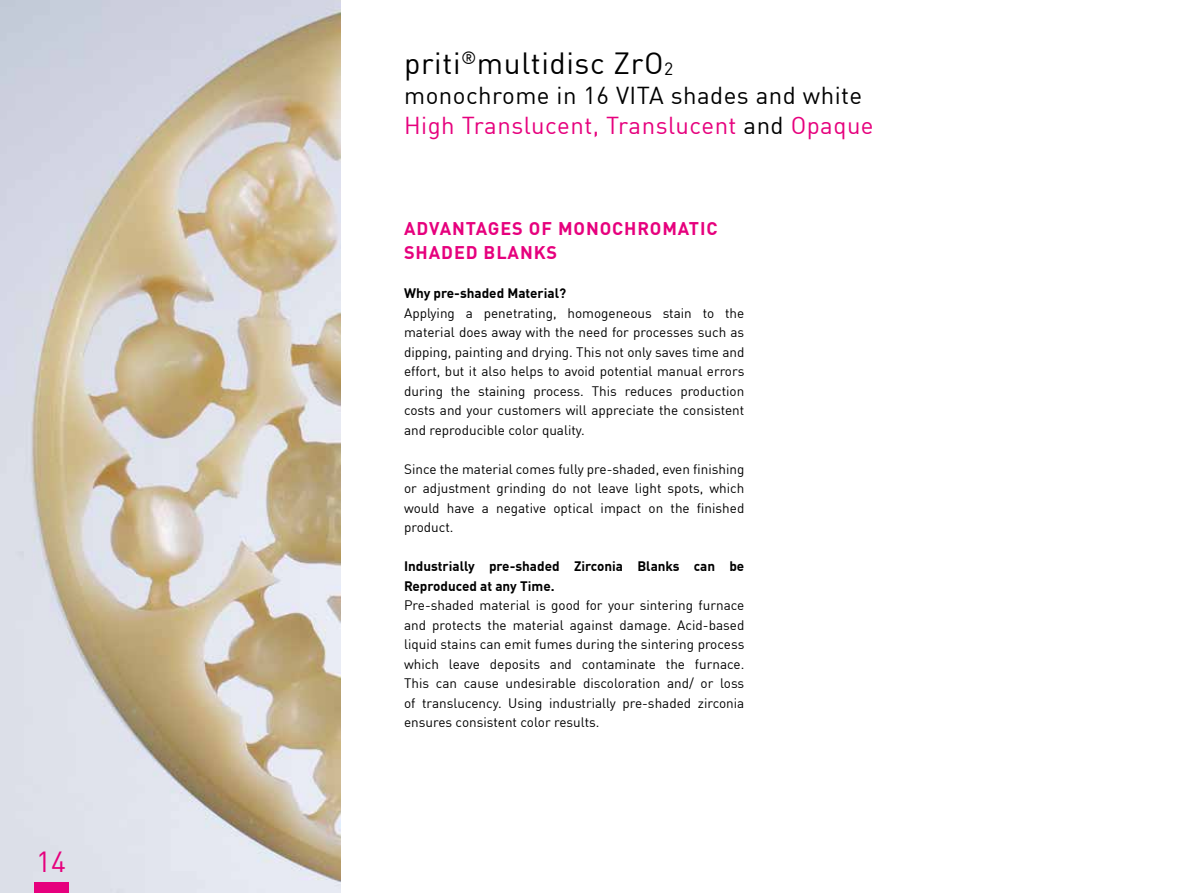
<style>
.page{position:relative;width:1191px;height:893px;background:#fff}
.page>*{position:absolute;margin:0;border:0;box-sizing:border-box;transform-origin:0 0}
.t1{font:30px "DIN Offc Pro";letter-spacing:.02em;color:#000}
.t2{font:28.5px "DIN Offc Pro";color:#e6007d}
.t3{font:24px/30px "DIN Offc Pro";letter-spacing:.02em;color:#000}
.t4{font:700 18px/24px "DIN Offc Pro";letter-spacing:.05em;color:#e6007d}
.t5{font:13.5px/19.5px "DIN Offc Pro";color:#000;text-align:justify}
.t6{font:700 13.5px/19.5px "DIN Offc Pro";color:#000}
.s1{font-size:17.55px}
.s2{color:#e6007d}
</style>
<div class="page">
<img style="left:0;top:0;width:340px;height:893px">
<div style="left:34px;top:882px;width:34px;height:11px;background:#e6007d"></div>
<h2 class="t2" style="left:36px;top:839px;width:31px">14</h2>
<h1 class="t1" style="left:404px;top:40px;width:271px">priti<sup>®</sup>multidisc ZrO<span class="s1">2</span></h1>
<h3 class="t3" style="left:404px;top:78px;width:471px">monochrome in 16 VITA shades and white<br><span class="s2">High Translucent, Translucent</span> and <span class="s2">Opaque</span></h3>
<h3 class="t4" style="left:404px;top:214px;width:315px">ADVANTAGES OF MONOCHROMATIC<br>SHADED BLANKS</h3>
<p class="t6" style="left:404px;top:282px;width:164px">Why pre-shaded Material?</p>
<p class="t5" style="left:404px;top:302px;width:342px">Applying a penetrating, homogeneous stain to the material does away with the need for processes such as dipping, painting and drying. This not only saves time and effort, but it also helps to avoid potential manual errors during the staining process. This reduces production costs and your customers will appreciate the consistent and reproducible color quality.</p>
<p class="t5" style="left:404px;top:458px;width:342px">Since the material comes fully pre-shaded, even finishing or adjustment grinding do not leave light spots, which would have a negative optical impact on the finished product.</p>
<p class="t6" style="left:404px;top:555px;width:342px">Industrially pre-shaded Zirconia Blanks can be<br>Reproduced at any Time.</p>
<p class="t5" style="left:404px;top:594px;width:342px">Pre-shaded material is good for your sintering furnace and protects the material against damage. Acid-based liquid stains can emit fumes during the sintering process which leave deposits and contaminate the furnace.<br>This can cause undesirable discoloration and/ or loss of translucency. Using industrially pre-shaded zirconia ensures consistent color results.</p>
</div>
